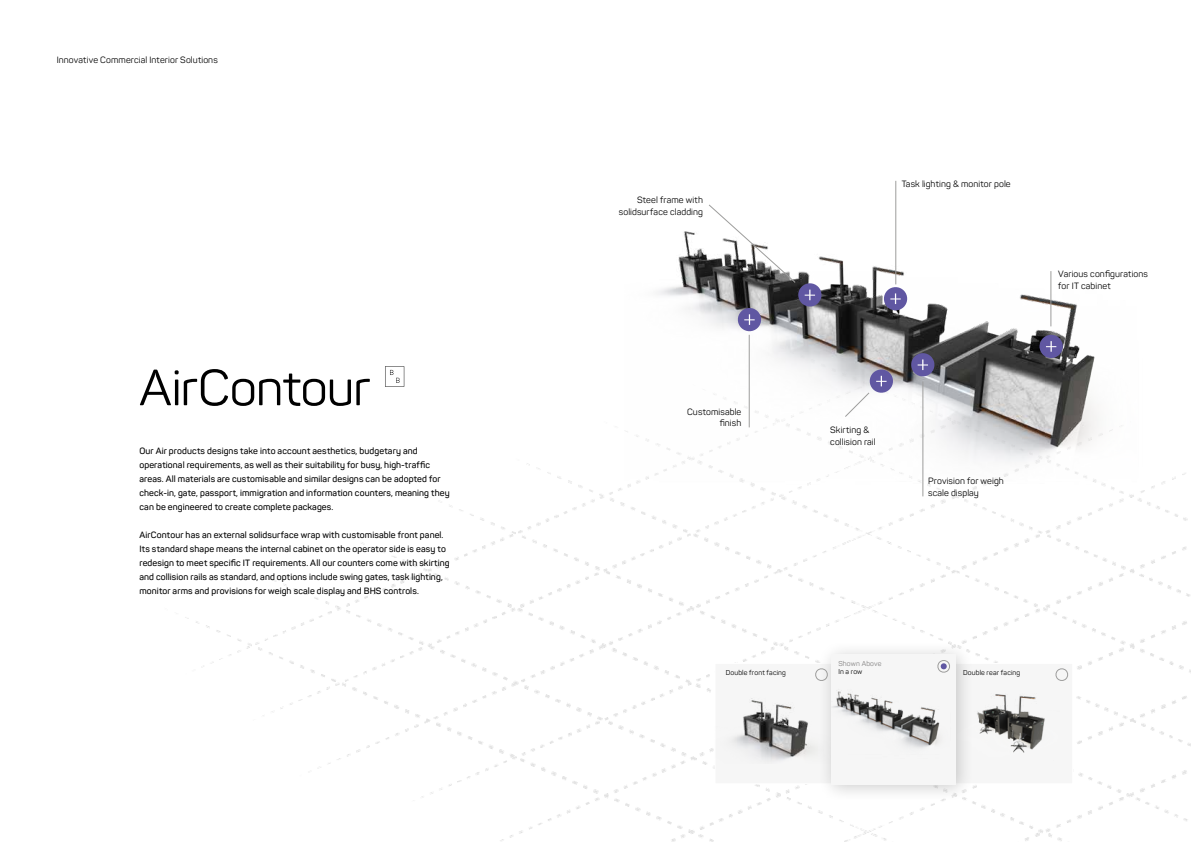
<style>
.page{position:relative;width:1191px;height:842px;background:#fff}
.page>*{position:absolute;margin:0;border:0;box-sizing:border-box;transform-origin:0 0}
.t1{font:50px "Panton";letter-spacing:-.01em;color:#000}
.t2{font:600 9px/14px "Panton";letter-spacing:.01em;color:#000}
.t3{font:9px/12px "Panton";letter-spacing:.01em;color:#000}
.t4{font:7px "Panton";letter-spacing:.02em;color:#000}
.t5{font:7px "Panton";letter-spacing:.02em;color:#818080}
</style>
<div class="page">
<img style="left:185px;top:366px;width:1006px;height:476px">
<img style="left:624px;top:196px;width:567px;height:311px">
<svg style="left:882px;top:286px;width:26px;height:25px"></svg>
<svg style="left:1038px;top:334px;width:26px;height:25px"></svg>
<svg style="left:910px;top:352px;width:25px;height:25px"></svg>
<hr style="left:895px;top:181px;width:1px;height:103px;background:#9d9d9c">
<hr style="left:1050px;top:271px;width:1px;height:55px;background:#9d9d9c">
<hr style="left:922px;top:381px;width:1px;height:115px;background:#9d9d9c">
<svg style="left:844px;top:368px;width:50px;height:49px"></svg>
<svg style="left:708px;top:204px;width:114px;height:128px"></svg>
<hr style="left:749px;top:335px;width:1px;height:92px;background:#9d9d9c">
<div style="left:951px;top:663px;width:121px;height:121px;background:#f6f6f6"></div>
<img style="left:977px;top:694px;width:68px;height:59px">
<div style="left:715px;top:663px;width:121px;height:121px;background:#f6f6f6"></div>
<img style="left:733px;top:698px;width:82px;height:63px">
<div style="left:817px;top:641px;width:157px;height:162px;background:#000;opacity:.2"></div>
<div style="left:831px;top:655px;width:125px;height:130px;background:#f6f6f6"></div>
<img style="left:833px;top:691px;width:107px;height:57px">
<svg style="left:937px;top:660px;width:13px;height:13px"></svg>
<svg style="left:1055px;top:668px;width:13px;height:13px"></svg>
<svg style="left:815px;top:668px;width:13px;height:13px"></svg>
<svg style="left:385px;top:366px;width:19px;height:21px"></svg>
<p class="t3" style="left:57px;top:54px;width:163px">Innovative Commercial Interior Solutions</p>
<h1 class="t1" style="left:139px;top:357px;width:232px">AirContour</h1>
<p class="t2" style="left:139px;top:444px;width:312px">Our Air products designs take into account aesthetics, budgetary and operational requirements, as well as their suitability for busy, high-traffic areas. All materials are customisable and similar designs can be adopted for check-in, gate, passport, immigration and information counters, meaning they can be engineered to create complete packages.</p>
<p class="t2" style="left:139px;top:528px;width:312px">AirContour has an external solidsurface wrap with customisable front panel.<br>Its standard shape means the internal cabinet on the operator side is easy to redesign to meet specific IT requirements. All our counters come with skirting and collision rails as standard, and options include swing gates, task lighting, monitor arms and provisions for weigh scale display and BHS controls.</p>
<p class="t3" style="left:619px;top:194px;width:86px;text-align:right">Steel frame with solidsurface cladding</p>
<p class="t3" style="left:687px;top:406px;width:56px;line-height:11px;text-align:right">Customisable finish</p>
<p class="t3" style="left:901px;top:178px;width:110px">Task lighting &amp; monitor pole</p>
<p class="t3" style="left:1058px;top:268px;width:91px">Various configurations for IT cabinet</p>
<p class="t3" style="left:830px;top:424px;width:47px">Skirting &amp; collision rail</p>
<p class="t3" style="left:928px;top:475px;width:77px">Provision for weigh scale display</p>
<p class="t4" style="left:725px;top:669px;width:62px">Double front facing</p>
<p class="t5" style="left:838px;top:659px;width:45px">Shown Above</p>
<p class="t4" style="left:838px;top:667px;width:26px">In a row</p>
<p class="t4" style="left:963px;top:669px;width:59px">Double rear facing</p>
</div>
